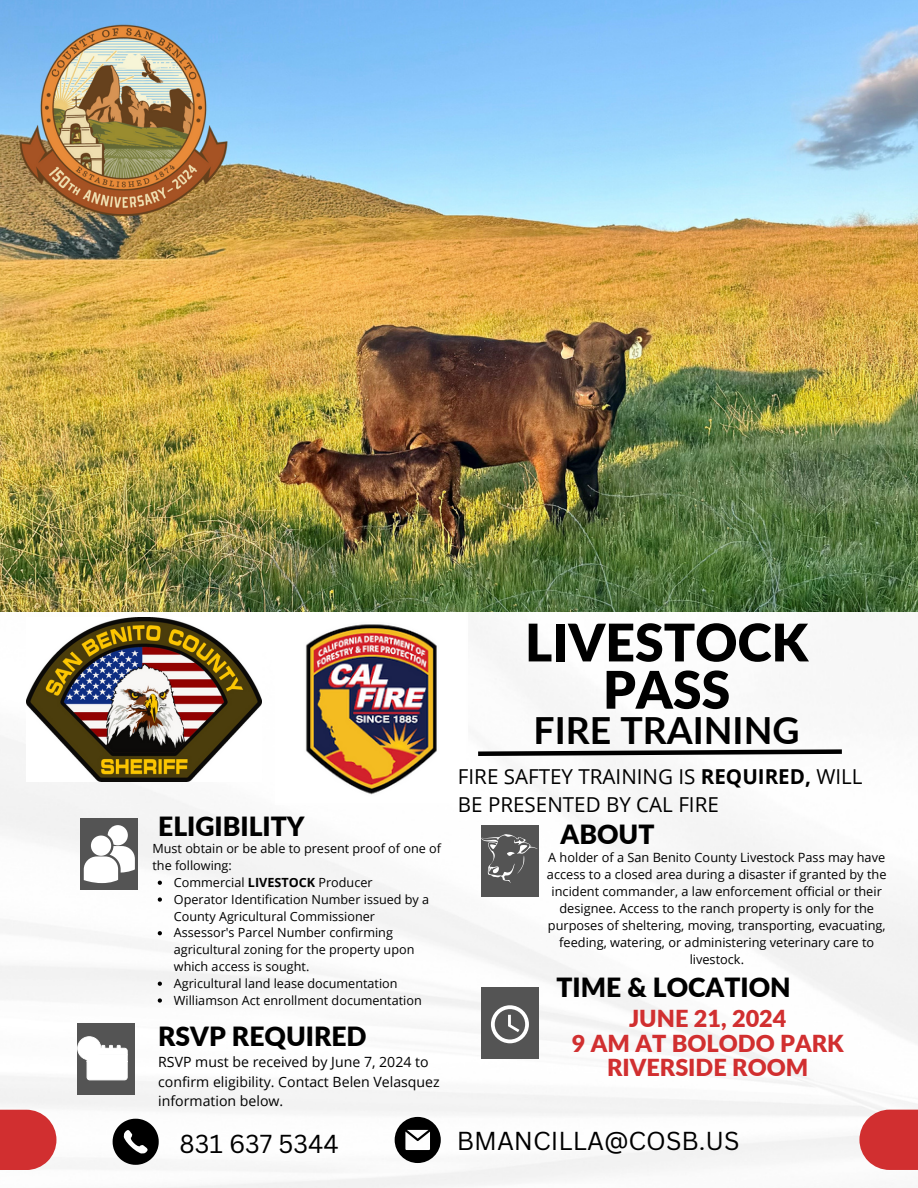
<style>
.page{position:relative;width:918px;height:1188px;background:#fff}
.page>*{position:absolute;margin:0;border:0;box-sizing:border-box;transform-origin:0 0}
.t1{font:900 51.9px/47.2px "Lato";color:#000;text-align:center}
.t2{font:700 37.35px "Lato";color:#000}
.t3{font:900 26.4px "Lato";color:#000}
.t4{font:25.35px "Canva Sans";color:#000}
.t5{font:900 23.4px/24.8px "Lato";color:#d12f30;text-align:center}
.t6{font:20.55px/28.2px "Open Sans";color:#000}
.t7{font:14.1px/19.4px "Open Sans";color:#000}
.t8{font:12.75px/17px "Open Sans";color:#000;text-align:center}
.t9{font:12.6px/16.8px "Open Sans";color:#000}
.s1{font-weight:700}
</style>
<div class="page">
<img style="left:0;top:627px;width:918px;height:561px">
<svg style="left:474px;top:747px;width:372px;height:11px"></svg>
<div style="left:81px;top:818px;width:57px;height:72px;background:#545454"></div>
<div style="left:77px;top:1023px;width:57px;height:72px;background:#545454"></div>
<div style="left:481px;top:825px;width:57px;height:72px;background:#545454"></div>
<div style="left:481px;top:987px;width:57px;height:72px;background:#545454"></div>
<svg style="left:113px;top:1119px;width:46px;height:46px"></svg>
<svg style="left:395px;top:1117px;width:46px;height:46px"></svg>
<div style="left:0;top:1110px;width:56px;height:60px;background:#d12f30"></div>
<div style="left:859px;top:1110px;width:59px;height:60px;background:#d12f30"></div>
<svg style="left:84px;top:825px;width:51px;height:58px"></svg>
<svg style="left:491px;top:1005px;width:38px;height:38px"></svg>
<svg style="left:77px;top:1036px;width:51px;height:44px"></svg>
<img style="left:27px;top:617px;width:235px;height:165px">
<img style="left:275px;top:624px;width:194px;height:181px">
<img style="left:0;top:0;width:918px;height:612px">
<svg style="left:481px;top:834px;width:57px;height:49px"></svg>
<img style="left:0;top:0;width:262px;height:258px">
<svg style="left:158px;top:881px;width:4px;height:4px"></svg>
<svg style="left:158px;top:897px;width:4px;height:5px"></svg>
<svg style="left:158px;top:931px;width:4px;height:4px"></svg>
<svg style="left:158px;top:982px;width:4px;height:4px"></svg>
<svg style="left:158px;top:998px;width:4px;height:5px"></svg>
<h2 class="t1" style="left:525px;top:618px;width:285px">LIVESTOCK<br>PASS</h2>
<p class="t2" style="left:534px;top:707px;width:267px">FIRE TRAINING</p>
<h3 class="t3" style="left:158px;top:810px;width:148px">ELIGIBILITY</h3>
<p class="t9" style="left:152px;top:840px;width:290px">Must obtain or be able to present proof of one of the following:</p>
<h3 class="t9" style="left:174px;top:874px;width:200px">Commercial <span class="s1">LIVESTOCK</span> Producer</h3>
<p class="t9" style="left:174px;top:890px;width:257px">Operator Identification Number issued by a<br>County Agricultural Commissioner</p>
<p class="t9" style="left:174px;top:924px;width:242px">Assessor's Parcel Number confirming agricultural zoning for the property upon which access is sought.</p>
<p class="t9" style="left:174px;top:975px;width:225px">Agricultural land lease documentation</p>
<p class="t9" style="left:174px;top:991px;width:249px">Williamson Act enrollment documentation</p>
<p class="t3" style="left:158px;top:1020px;width:210px">RSVP REQUIRED</p>
<p class="t7" style="left:158px;top:1052px;width:283px">RSVP must be received by June 7, 2024 to confirm eligibility. Contact Belen Velasquez information below.</p>
<p class="t6" style="left:458px;top:762px;width:406px">FIRE SAFTEY TRAINING IS <span class="s1">REQUIRED,</span> WILL<br>BE PRESENTED BY CAL FIRE</p>
<p class="t3" style="left:561px;top:818px;width:95px">ABOUT</p>
<h3 class="t8" style="left:547px;top:848px;width:341px">A holder of a San Benito County Livestock Pass may have access to a closed area during a disaster if granted by the incident commander, a law enforcement official or their designee. Access to the ranch property is only for the purposes of sheltering, moving, transporting, evacuating, feeding, watering, or administering veterinary care to livestock.</h3>
<p class="t3" style="left:556px;top:971px;width:236px">TIME &amp; LOCATION</p>
<h3 class="t5" style="left:572px;top:1005px;width:273px">JUNE 21, 2024<br>9 AM AT BOLODO PARK<br>RIVERSIDE ROOM</h3>
<h6 class="t4" style="left:179px;top:1126px;width:161px">831 637 5344</h6>
<p class="t4" style="left:457px;top:1123px;width:284px">BMANCILLA@COSB.US</p>
</div>
